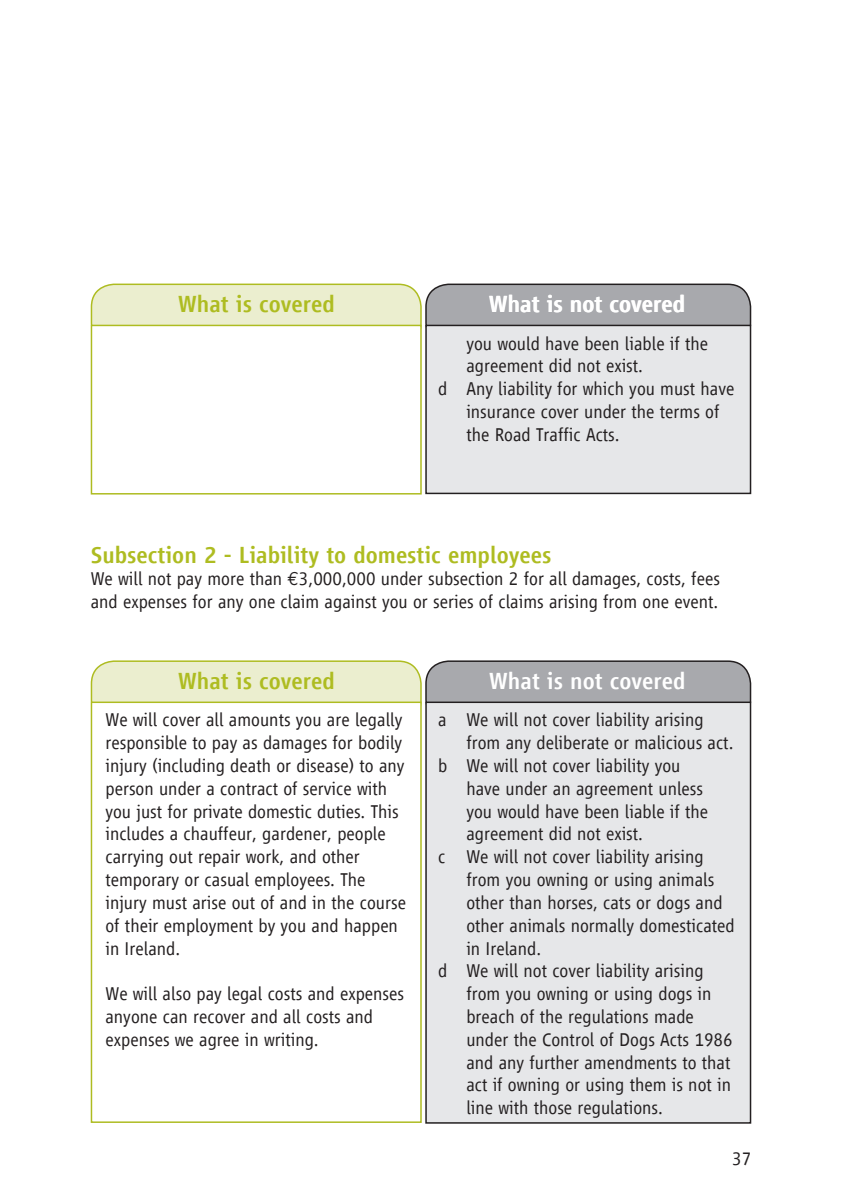
<style>
.page{position:relative;width:842px;height:1191px;background:#fff}
.page>*{position:absolute;margin:0;border:0;box-sizing:border-box;transform-origin:0 0}
.t1{font:500 24px "Vialog LT Com";color:#aebc21}
.t2{font:500 24px "Vialog LT Com";color:#fff}
.What_Indent_5mm{font:300 19px/22.8px "Vialog LT Com";color:#231f20}
.s1{font-family:"Euro Mono";font-weight:400}
</style>
<div class="page">
<div style="left:426px;top:284px;width:324px;height:61px;background:#a8a9ad;border-radius:23px"></div>
<div style="left:425px;top:283px;width:326px;height:63px;border:2px solid #231f20;border-radius:23px"></div>
<div style="left:426px;top:325px;width:324px;height:168px;background:#e6e7e9"></div>
<div style="left:425px;top:325px;width:326px;height:169px;border:2px solid #231f20"></div>
<div style="left:426px;top:661px;width:324px;height:61px;background:#a8a9ad;border-radius:23px"></div>
<div style="left:425px;top:660px;width:326px;height:63px;border:2px solid #231f20;border-radius:23px"></div>
<div style="left:426px;top:702px;width:324px;height:421px;background:#e6e7e9"></div>
<div style="left:425px;top:701px;width:326px;height:422px;border:2px solid #231f20"></div>
<div style="left:91px;top:284px;width:330px;height:61px;background:#ebeecf;border-radius:23px"></div>
<div style="left:91px;top:283px;width:331px;height:63px;border:2px solid #aebc21;border-radius:23px"></div>
<div style="left:91px;top:661px;width:330px;height:61px;background:#ebeecf;border-radius:23px"></div>
<div style="left:91px;top:660px;width:331px;height:63px;border:2px solid #aebc21;border-radius:23px"></div>
<div style="left:91px;top:325px;width:331px;height:169px;background:#fff;border:2px solid #aebc21"></div>
<div style="left:91px;top:701px;width:331px;height:422px;background:#fff;border:2px solid #aebc21"></div>
<p class="t1" style="left:178px;top:291px;width:158px">What is covered</p>
<p class="t2" style="left:489px;top:291px;width:198px">What is not covered</p>
<p class="What_Indent_5mm" style="left:466px;top:332px;width:243px">you would have been liable if the agreement did not exist.</p>
<p class="What_Indent_5mm" style="left:466px;top:377px;width:270px;text-indent:-28px">d Any liability for which you must have insurance cover under the terms of the Road Traffic Acts.</p>
<p class="t1" style="left:91px;top:541px;width:462px">Subsection 2 - Liability to domestic employees</p>
<p class="What_Indent_5mm" style="left:91px;top:568px;width:631px">We will not pay more than <span class="s1">_</span>3,000,000 under subsection 2 for all damages, costs, fees and expenses for any one claim against you or series of claims arising from one event.</p>
<p class="t1" style="left:178px;top:668px;width:158px">What is covered</p>
<p class="What_Indent_5mm" style="left:105px;top:708px;width:301px">We will cover all amounts you are legally responsible to pay as damages for bodily injury (including death or disease) to any person under a contract of service with</p>
<p class="What_Indent_5mm" style="left:105px;top:800px;width:302px">you just for private domestic duties. This includes a chauffeur, gardener, people carrying out repair work, and other temporary or casual employees. The injury must arise out of and in the course of their employment by you and happen in Ireland.</p>
<p class="What_Indent_5mm" style="left:105px;top:982px;width:300px">We will also pay legal costs and expenses anyone can recover and all costs and expenses we agree in writing.</p>
<p class="t2" style="left:489px;top:668px;width:198px">What is not covered</p>
<p class="What_Indent_5mm" style="left:466px;top:708px;width:269px;text-indent:-28px">a We will not cover liability arising from any deliberate or malicious act.</p>
<p class="What_Indent_5mm" style="left:466px;top:754px;width:243px;text-indent:-28px">b We will not cover liability you have under an agreement unless you would have been liable if the agreement did not exist.</p>
<p class="What_Indent_5mm" style="left:466px;top:845px;width:270px;text-indent:-28px">c We will not cover liability arising from you owning or using animals other than horses, cats or dogs and other animals normally domesticated in Ireland.</p>
<p class="What_Indent_5mm" style="left:466px;top:959px;width:268px;text-indent:-28px">d We will not cover liability arising from you owning or using dogs in breach of the regulations made under the Control of Dogs Acts 1986 and any further amendments to that act if owning or using them is not in line with those regulations.</p>
<p class="What_Indent_5mm" style="left:732px;top:1147px;width:21px">37</p>
</div>
